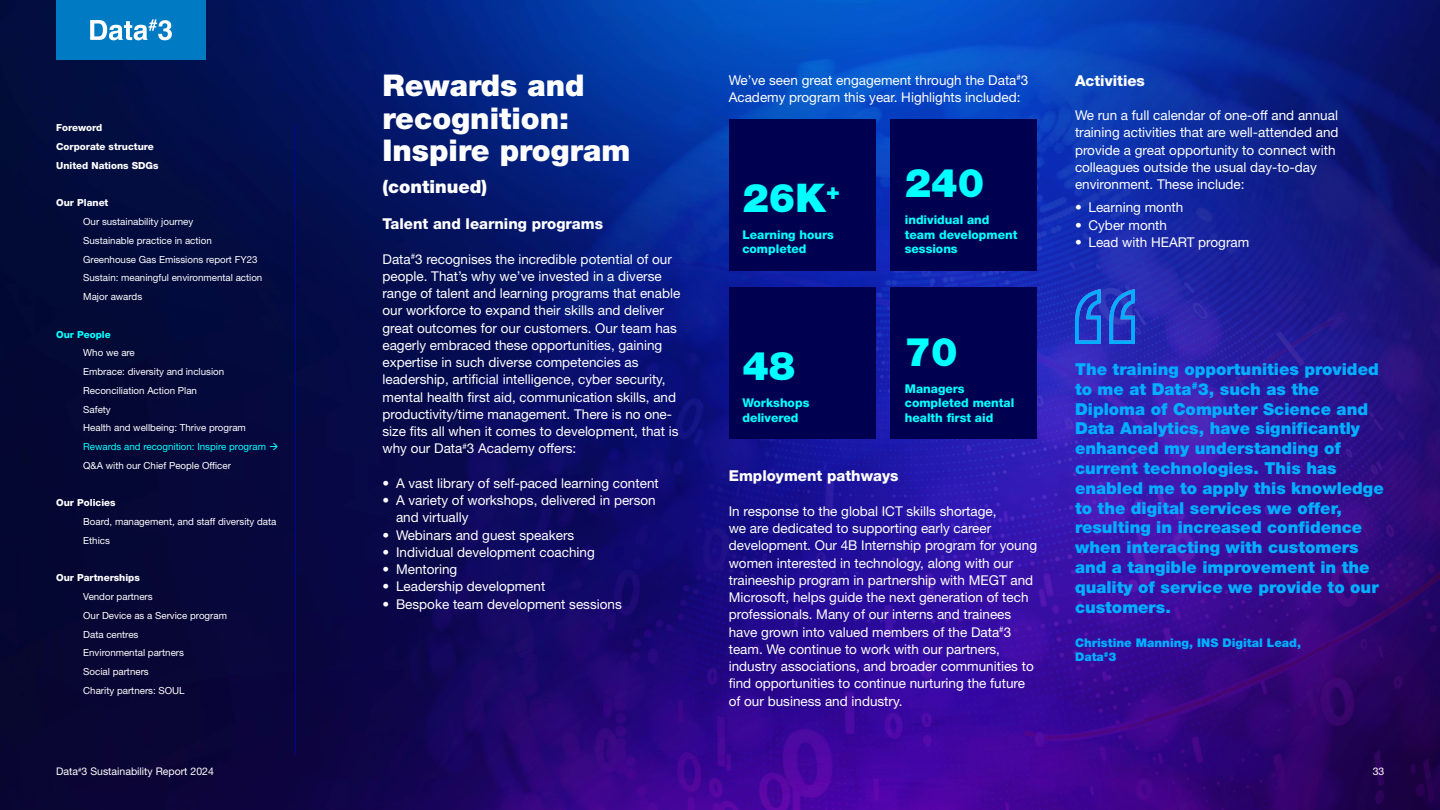
<style>
.page{position:relative;width:1440px;height:810px;background:#fff}
.page>*{position:absolute;margin:0;border:0;box-sizing:border-box;transform-origin:0 0}
.t1{font:900 39.6px "Helvetica Neue LT Std";color:#0ff}
.t2{font:900 30px/32.2px "Helvetica Neue LT Std";color:#fff}
.t3{font:900 18px "Helvetica Neue LT Std";color:#fff}
.P_Quote{font:900 16.5px/19.8px "Helvetica Neue LT Std";color:#00aeff}
.t4{font:800 15px "Helvetica Neue LT Std";color:#fff}
.t5{font:13.5px/17.2px "Helvetica Neue LT Std";color:#fff}
.t6{font:800 12.08px/14.5px "Helvetica Neue LT Std";color:#0ff}
.P_Quote-2{font:900 12px/14.4px "Helvetica Neue LT Std";color:#00aeff}
.t7{font:10.5px "Helvetica Neue LT Std";color:#fff}
.t8{font:9.75px "Helvetica Neue LT Std";color:#fff}
.t9{font:800 9.75px "Helvetica Neue LT Std";color:#fff}
.t10{font:9.75px "Helvetica Neue LT Std";color:#0ff}
.t11{font:800 9.75px "Helvetica Neue LT Std";color:#0ff}
</style>
<div class="page">
<img style="left:0;top:0;width:1440px;height:810px">
<div style="left:729px;top:119px;width:146px;height:151px;background:#000050"></div>
<div style="left:729px;top:288px;width:146px;height:151px;background:#000050"></div>
<div style="left:890px;top:119px;width:147px;height:151px;background:#000050"></div>
<div style="left:890px;top:288px;width:147px;height:151px;background:#000050"></div>
<img style="left:1075px;top:289px;width:59px;height:54px">
<img style="left:56px;top:0;width:149px;height:60px">
<hr style="left:295px;top:124px;width:1px;height:630px;background:#000595">
<p class="t9" style="left:56px;top:122px;width:48px">Foreword</p>
<p class="t9" style="left:56px;top:141px;width:99px">Corporate structure</p>
<p class="t9" style="left:56px;top:160px;width:104px">United Nations SDGs</p>
<p class="t9" style="left:56px;top:197px;width:54px">Our Planet</p>
<p class="t8" style="left:83px;top:216px;width:112px">Our sustainability journey</p>
<p class="t8" style="left:83px;top:235px;width:130px">Sustainable practice in action</p>
<p class="t8" style="left:83px;top:253px;width:176px">Greenhouse Gas Emissions report FY23</p>
<p class="t8" style="left:83px;top:272px;width:181px">Sustain: meaningful environmental action</p>
<p class="t8" style="left:83px;top:291px;width:61px">Major awards</p>
<p class="t11" style="left:56px;top:328px;width:56px">Our People</p>
<p class="t8" style="left:83px;top:347px;width:53px">Who we are</p>
<p class="t8" style="left:83px;top:366px;width:143px">Embrace: diversity and inclusion</p>
<p class="t8" style="left:83px;top:385px;width:115px">Reconciliation Action Plan</p>
<p class="t8" style="left:83px;top:403px;width:29px">Safety</p>
<p class="t8" style="left:83px;top:422px;width:164px">Health and wellbeing: Thrive program</p>
<p class="t10" style="left:83px;top:441px;width:197px">Rewards and recognition: Inspire program →</p>
<p class="t8" style="left:83px;top:460px;width:149px">Q&amp;A with our Chief People Officer</p>
<p class="t9" style="left:56px;top:497px;width:61px">Our Policies</p>
<p class="t8" style="left:83px;top:516px;width:195px">Board, management, and staff diversity data</p>
<p class="t8" style="left:83px;top:535px;width:28px">Ethics</p>
<p class="t9" style="left:56px;top:572px;width:85px">Our Partnerships</p>
<p class="t8" style="left:83px;top:591px;width:71px">Vendor partners</p>
<p class="t8" style="left:83px;top:610px;width:145px">Our Device as a Service program</p>
<p class="t8" style="left:83px;top:628px;width:57px">Data centres</p>
<p class="t8" style="left:83px;top:647px;width:102px">Environmental partners</p>
<p class="t8" style="left:83px;top:666px;width:67px">Social partners</p>
<p class="t8" style="left:83px;top:685px;width:103px">Charity partners: SOUL</p>
<h3 class="t2" style="left:382px;top:69px;width:249px">Rewards and recognition:<br>Inspire program</h3>
<h3 class="t3" style="left:382px;top:176px;width:106px">(continued)</h3>
<h4 class="t4" style="left:382px;top:215px;width:222px">Talent and learning programs</h4>
<p class="t5" style="left:382px;top:250px;width:299px">Data<sup>#</sup>3 recognises the incredible potential of our people. That’s why we’ve invested in a diverse range of talent and learning programs that enable our workforce to expand their skills and deliver great outcomes for our customers. Our team has eagerly embraced these opportunities, gaining expertise in such diverse competencies as leadership, artificial intelligence, cyber security, mental health first aid, communication skills, and productivity/time management. There is no one&shy;size fits all when it comes to development, that is why our Data<sup>#</sup>3 Academy offers:</p>
<p class="t5" style="left:382px;top:474px;width:278px">• A vast library of self-paced learning content</p>
<p class="t5" style="left:396px;top:492px;width:261px;text-indent:-14px">• A variety of workshops, delivered in person and virtually</p>
<p class="t5" style="left:382px;top:526px;width:193px">• Webinars and guest speakers</p>
<p class="t5" style="left:382px;top:543px;width:214px">• Individual development coaching</p>
<p class="t5" style="left:382px;top:561px;width:76px">• Mentoring</p>
<p class="t5" style="left:382px;top:578px;width:164px">• Leadership development</p>
<p class="t5" style="left:382px;top:595px;width:241px">• Bespoke team development sessions</p>
<p class="t5" style="left:729px;top:71px;width:301px">We’ve seen great engagement through the Data<sup>#</sup>3<br>Academy program this year. Highlights included:</p>
<p class="t1" style="left:742px;top:174px;width:99px">26K<sup>+</sup></p>
<p class="t6" style="left:742px;top:227px;width:93px">Learning hours completed</p>
<p class="t1" style="left:742px;top:343px;width:54px">48</p>
<p class="t6" style="left:742px;top:396px;width:68px">Workshops delivered</p>
<p class="t1" style="left:905px;top:160px;width:81px">240</p>
<p class="t6" style="left:905px;top:213px;width:114px">individual and team development sessions</p>
<p class="t1" style="left:905px;top:328px;width:54px">70</p>
<p class="t6" style="left:905px;top:381px;width:111px">Managers completed mental health first aid</p>
<h4 class="t4" style="left:729px;top:467px;width:171px">Employment pathways</h4>
<p class="t5" style="left:729px;top:502px;width:310px">In response to the global ICT skills shortage,<br>we are dedicated to supporting early career development. Our 4B Internship program for young women interested in technology, along with our traineeship program in partnership with MEGT and Microsoft, helps guide the next generation of tech professionals. Many of our interns and trainees have grown into valued members of the Data<sup>#</sup>3 team. We continue to work with our partners, industry associations, and broader communities to find opportunities to continue nurturing the future of our business and industry.</p>
<h4 class="t4" style="left:1075px;top:71px;width:72px">Activities</h4>
<p class="t5" style="left:1075px;top:107px;width:265px">We run a full calendar of one-off and annual training activities that are well-attended and provide a great opportunity to connect with colleagues outside the usual day-to-day environment. These include:</p>
<p class="t5" style="left:1075px;top:199px;width:110px">• Learning month</p>
<p class="t5" style="left:1075px;top:216px;width:94px">• Cyber month</p>
<p class="t5" style="left:1075px;top:233px;width:176px">• Lead with HEART program</p>
<p class="P_Quote" style="left:1075px;top:359px;width:310px">The training opportunities provided to me at Data<sup>#</sup>3, such as the<br>Diploma of Computer Science and<br>Data Analytics, have significantly enhanced my understanding of current technologies. This has enabled me to apply this knowledge to the digital services we offer, resulting in increased confidence when interacting with customers and a tangible improvement in the quality of service we provide to our customers.</p>
<p class="P_Quote-2" style="left:1075px;top:635px;width:228px">Christine Manning, INS Digital Lead,<br>Data<sup>#</sup>3</p>
<p class="t7" style="left:56px;top:766px;width:159px">Data<sup>#</sup>3 Sustainability Report 2024</p>
<p class="t7" style="left:1373px;top:766px;width:13px">33</p>
</div>
